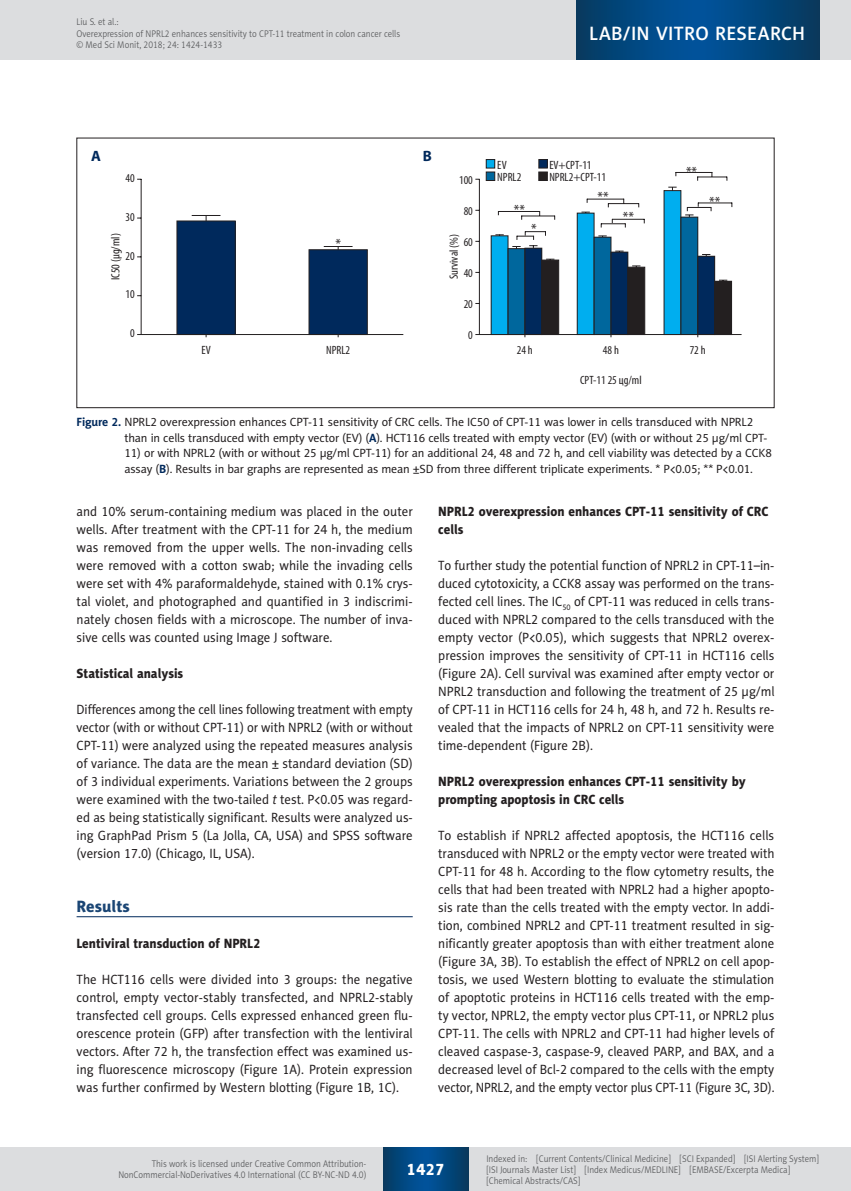
<style>
.page{position:relative;width:851px;height:1191px;background:#fff}
.page>*{position:absolute;margin:0;border:0;box-sizing:border-box;transform-origin:0 0}
.t1{font:19.5px "Naomi Sans EFN Medium";letter-spacing:.01em;color:#fff}
.MSM_Headline_1{font:16.5px "Naomi Sans EFN Heavy";color:#1a4574}
.t2{font:16.5px "Naomi Sans EFN Heavy";color:#fff}
.t3{font:condensed 15px "Myriad Pro";color:#231f20}
.t4{font:700 15px "Myriad Pro";color:#00295c}
.MSM_Body{font:13.5px/18px "Naomi Sans EFN";color:#231f20;text-align:justify;scale:.96 1}
.MSM_Body-2{font:13.5px/18px "Naomi Sans EFN";color:#231f20;text-align:justify;scale:.95 1}
.MSM_Body-3{font:13.5px/18px "Naomi Sans EFN";color:#231f20;text-align:justify;scale:.94 1}
.MSM_Body-4{font:13.5px/18px "Naomi Sans EFN";color:#231f20;text-align:justify;scale:.93 1}
.MSM_Headline_2{font:13.5px/18px "Naomi Sans EFN Heavy";color:#231f20;scale:.95 1}
.MSM_Rycina_tytul{font:12px/15.8px "Naomi Sans EFN";letter-spacing:-.01em;color:#231f20}
.t5{font:condensed 12px/12px "Myriad Pro";color:#231f20}
.t6{font:9.75px/11.2px "Naomi Sans EFN Light";color:#57585a;scale:.9 1}
.s1{font-weight:700;color:#00295c}
.s2{font-style:italic}
</style>
<div class="page">
<hr style="left:77px;top:916px;width:335px;height:1px;background:#00295c">
<hr style="left:137px;top:334px;width:266px;height:1px;background:#231f20">
<hr style="left:141px;top:179px;width:1px;height:155px;background:#231f20">
<svg style="left:176px;top:215px;width:177px;height:123px"></svg>
<div style="left:308px;top:249px;width:59px;height:86px;background:#00295c;border:1px solid #231f20"></div>
<hr style="left:475px;top:334px;width:266px;height:1px;background:#231f20">
<hr style="left:479px;top:179px;width:1px;height:155px;background:#231f20">
<div style="left:486px;top:160px;width:8px;height:8px;background:#00aeef"></div>
<div style="left:486px;top:159px;width:9px;height:9px;border:1px solid #231f20"></div>
<div style="left:486px;top:172px;width:9px;height:9px;background:#00679d;border:1px solid #231f20"></div>
<div style="left:538px;top:160px;width:9px;height:8px;background:#00295c"></div>
<div style="left:538px;top:159px;width:9px;height:9px;border:1px solid #231f20"></div>
<div style="left:538px;top:172px;width:9px;height:9px;background:#231f20;border:1px solid #231f20"></div>
<hr style="left:675px;top:172px;width:37px;height:1px;background:#231f20">
<svg style="left:697px;top:172px;width:30px;height:9px"></svg>
<svg style="left:490px;top:187px;width:242px;height:150px"></svg>
<div style="left:77px;top:138px;width:697px;height:270px;border:1px solid #231f20"></div>
<div style="left:0;top:1148px;width:850px;height:43px;background:#dcdddf"></div>
<svg style="left:383px;top:1147px;width:85px;height:43px;background:#02477e"></svg>
<div style="left:0;top:0;width:850px;height:60px;background:#dcdddf"></div>
<svg style="left:576px;top:0;width:243px;height:60px;background:#02477e"></svg>
<p class="t6" style="left:77px;top:16px;width:361px">Liu S. et al.:<br>Overexpression of NPRL2 enhances sensitivity to CPT-11 treatment in colon cancer cells © Med Sci Monit, 2018; 24: 1424-1433</p>
<h1 class="t1" style="left:589px;top:22px;width:217px">LAB/IN VITRO RESEARCH</h1>
<p class="t4" style="left:91px;top:147px;width:11px">A</p>
<p class="t4" style="left:423px;top:147px;width:11px">B</p>
<p class="t5" style="left:125px;top:172px;width:11px">40</p>
<p class="t5" style="left:125px;top:211px;width:11px">30</p>
<p class="t5" style="left:125px;top:249px;width:11px">20</p>
<p class="t5" style="left:125px;top:288px;width:11px">10</p>
<p class="t5" style="left:130px;top:327px;width:6px">0</p>
<p class="t5" style="left:109px;top:280px;width:48px;rotate:-90deg">IC50 (μg/ml)</p>
<p class="t3" style="left:335px;top:234px;width:7px">*</p>
<p class="t5" style="left:459px;top:174px;width:15px">100</p>
<p class="t5" style="left:463px;top:205px;width:11px">80</p>
<p class="t5" style="left:463px;top:235px;width:11px">60</p>
<p class="t5" style="left:463px;top:266px;width:11px">40</p>
<p class="t5" style="left:463px;top:297px;width:11px">20</p>
<p class="t5" style="left:468px;top:328px;width:6px">0</p>
<p class="t5" style="left:447px;top:279px;width:47px;rotate:-90deg">Survival (%)</p>
<p class="t5" style="left:497px;top:159px;width:26px">EV<br>NPRL2</p>
<p class="t5" style="left:549px;top:159px;width:58px">EV+CPT-11<br>NPRL2+CPT-11</p>
<p class="t3" style="left:513px;top:201px;width:13px">**</p>
<p class="t3" style="left:531px;top:220px;width:7px">*</p>
<p class="t3" style="left:597px;top:188px;width:13px">**</p>
<p class="t3" style="left:623px;top:207px;width:13px">**</p>
<p class="t3" style="left:686px;top:163px;width:13px">**</p>
<p class="t3" style="left:709px;top:193px;width:13px">**</p>
<p class="t5" style="left:201px;top:344px;width:11px">EV</p>
<p class="t5" style="left:326px;top:344px;width:26px">NPRL2</p>
<p class="t5" style="left:516px;top:344px;width:17px">24 h</p>
<p class="t5" style="left:602px;top:344px;width:17px">48 h</p>
<p class="t5" style="left:580px;top:374px;width:63px">CPT-11 25 цg/ml</p>
<p class="t5" style="left:689px;top:344px;width:17px">72 h</p>
<p class="MSM_Rycina_tytul" style="left:124px;top:414px;width:644px;text-indent:-48px"><span class="s1">Figure 2.</span> NPRL2 overexpression enhances CPT-11 sensitivity of CRC cells. The IC50 of CPT-11 was lower in cells transduced with NPRL2 than in cells transduced with empty vector (EV) (<span class="s1">A</span>). HCT116 cells treated with empty vector (EV) (with or without 25 μg/ml CPT-</p>
<p class="MSM_Rycina_tytul" style="left:124px;top:445px;width:649px">11) or with NPRL2 (with or without 25 μg/ml CPT-11) for an additional 24, 48 and 72 h, and cell viability was detected by a CCK8 assay (<span class="s1">B</span>). Results in bar graphs are represented as mean ±SD from three different triplicate experiments. * P&lt;0.05; ** P&lt;0.01.</p>
<p class="MSM_Body-2" style="left:77px;top:502px;width:355px">and 10% serum-containing medium was placed in the outer wells. After treatment with the CPT-11 for 24 h, the medium was removed from the upper wells. The non-invading cells were removed with a cotton swab; while the invading cells were set with 4% paraformaldehyde, stained with 0.1% crys&shy;tal violet, and photographed and quantified in 3 indiscrimi&shy;nately chosen fields with a microscope. The number of inva&shy;sive cells was counted using Image J software.</p>
<p class="MSM_Headline_2" style="left:77px;top:664px;width:114px">Statistical analysis</p>
<p class="MSM_Body-4" style="left:77px;top:700px;width:363px">Differences among the cell lines following treatment with empty vector (with or without CPT-11) or with NPRL2 (with or without CPT-11) were analyzed using the repeated measures analysis of variance. The data are the mean ± standard deviation (SD) of 3 individual experiments. Variations between the 2 groups were examined with the two‑tailed <span class="s2">t</span> test. P&lt;0.05 was regard&shy;ed as being statistically significant. Results were analyzed us&shy;ing GraphPad Prism 5 (La Jolla, CA, USA) and SPSS software (version 17.0) (Chicago, IL, USA).</p>
<p class="MSM_Headline_1" style="left:77px;top:896px;width:55px">Results</p>
<p class="MSM_Headline_2" style="left:77px;top:934px;width:195px">Lentiviral transduction of NPRL2</p>
<p class="MSM_Body-2" style="left:77px;top:970px;width:355px">The HCT116 cells were divided into 3 groups: the negative control, empty vector-stably transfected, and NPRL2-stably transfected cell groups. Cells expressed enhanced green flu&shy;orescence protein (GFP) after transfection with the lentiviral vectors. After 72 h, the transfection effect was examined us&shy;ing fluorescence microscopy (Figure 1A). Protein expression was further confirmed by Western blotting (Figure 1B, 1C).</p>
<p class="MSM_Headline_2" style="left:438px;top:502px;width:349px">NPRL2 overexpression enhances CPT-11 sensitivity of CRC cells</p>
<p class="MSM_Body-3" style="left:438px;top:556px;width:359px">To further study the potential function of NPRL2 in CPT-11–in&shy;duced cytotoxicity, a CCK8 assay was performed on the trans&shy;fected cell lines. The IC<sub>50</sub> of CPT-11 was reduced in cells trans&shy;duced with NPRL2 compared to the cells transduced with the empty vector (P&lt;0.05), which suggests that NPRL2 overex&shy;pression improves the sensitivity of CPT-11 in HCT116 cells (Figure 2A). Cell survival was examined after empty vector or NPRL2 transduction and following the treatment of 25 μg/ml of CPT-11 in HCT116 cells for 24 h, 48 h, and 72 h. Results re&shy;vealed that the impacts of NPRL2 on CPT-11 sensitivity were time-dependent (Figure 2B).</p>
<p class="MSM_Headline_2" style="left:438px;top:772px;width:325px">NPRL2 overexpression enhances CPT-11 sensitivity by prompting apoptosis in CRC cells</p>
<p class="MSM_Body" style="left:438px;top:826px;width:352px">To establish if NPRL2 affected apoptosis, the HCT116 cells transduced with NPRL2 or the empty vector were treated with CPT-11 for 48 h. According to the flow cytometry results, the cells that had been treated with NPRL2 had a higher apopto&shy;sis rate than the cells treated with the empty vector. In addi&shy;tion, combined NPRL2 and CPT-11 treatment resulted in sig&shy;nificantly greater apoptosis than with either treatment alone (Figure 3A, 3B). To establish the effect of NPRL2 on cell apop&shy;tosis, we used Western blotting to evaluate the stimulation of apoptotic proteins in HCT116 cells treated with the emp&shy;ty vector, NPRL2, the empty vector plus CPT-11, or NPRL2 plus CPT-11. The cells with NPRL2 and CPT-11 had higher levels of cleaved caspase-3, caspase-9, cleaved PARP, and BAX, and a decreased level of Bcl-2 compared to the cells with the empty vector, NPRL2, and the empty vector plus CPT-11 (Figure 3C, 3D).</p>
<p class="t6" style="left:118px;top:1158px;width:277px;text-align:right">This work is licensed under Creative Common Attribution-<br>NonCommercial-NoDerivatives 4.0 International (CC BY-NC-ND 4.0)</p>
<p class="t2" style="left:406px;top:1159px;width:40px">1427</p>
<p class="t6" style="left:486px;top:1152px;width:371px">Indexed in: [Current Contents/Clinical Medicine] [SCI Expanded] [ISI Alerting System] [ISI Journals Master List] [Index Medicus/MEDLINE] [EMBASE/Excerpta Medica] [Chemical Abstracts/CAS]</p>
</div>
